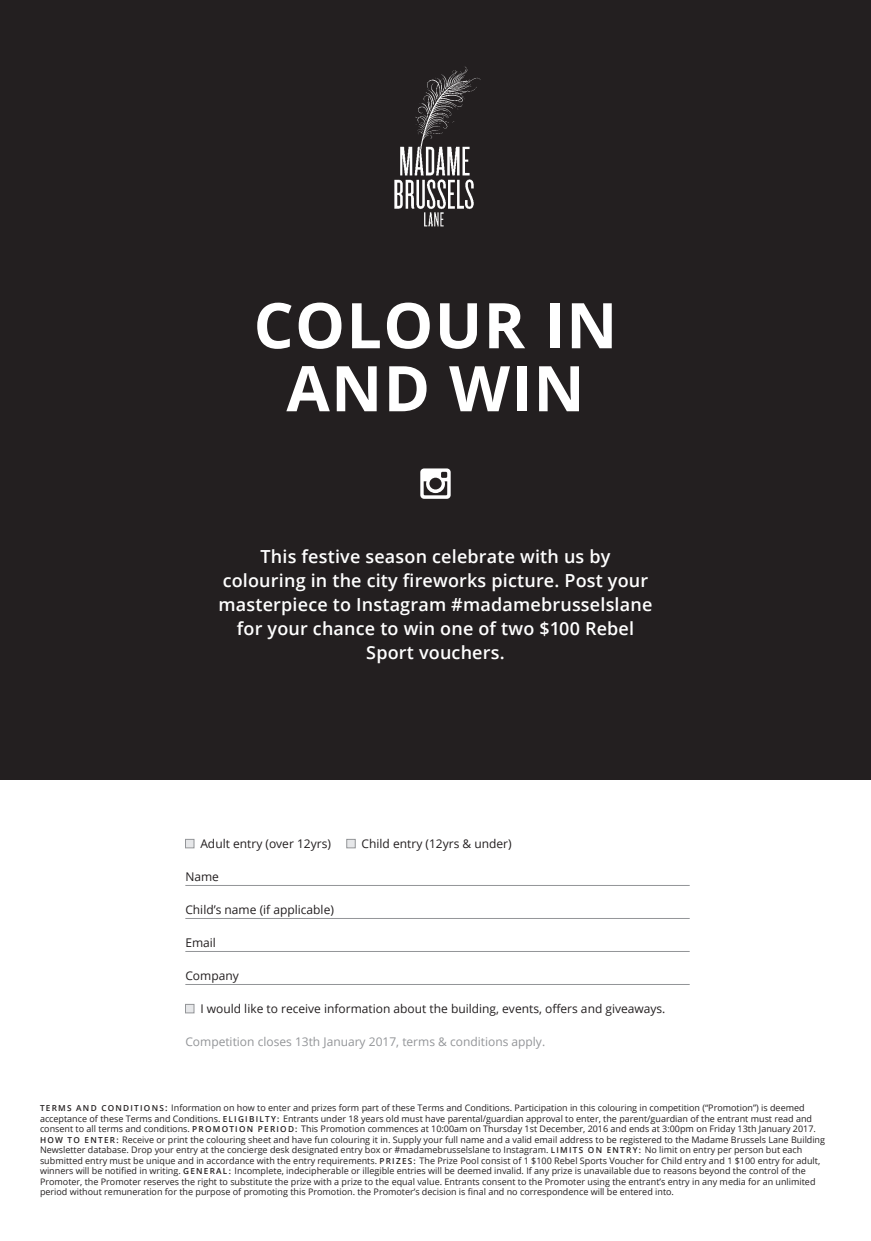
<style>
.page{position:relative;width:871px;height:1241px;background:#fff}
.page>*{position:absolute;margin:0;border:0;box-sizing:border-box;transform-origin:0 0}
.t1{font:700 63px/63px "Open Sans";letter-spacing:.02em;color:#fff;text-align:center}
.t2{font:600 18px/24px "Open Sans";letter-spacing:.01em;color:#fff;text-align:center}
.t3{font:12px "Open Sans";color:#231f20}
.t4{font:12px "Open Sans";color:#939598}
.t5{font:9px/10.5px "Open Sans";color:#231f20}
.s1{font-weight:600;font-size:8.25px}
.s2{font-weight:600}
</style>
<div class="page">
<div style="left:0;top:0;width:871px;height:780px;background:#231f20"></div>
<hr style="left:185px;top:885px;width:505px;height:1px;background:#939598">
<hr style="left:185px;top:918px;width:505px;height:1px;background:#939598">
<hr style="left:185px;top:951px;width:505px;height:1px;background:#939598">
<hr style="left:185px;top:984px;width:505px;height:1px;background:#939598">
<div style="left:185px;top:839px;width:9px;height:9px;background:#e6e7e9;border:1px solid #939598"></div>
<div style="left:347px;top:839px;width:8px;height:9px;background:#e6e7e9;border:1px solid #939598"></div>
<div style="left:185px;top:1004px;width:9px;height:9px;background:#e6e7e9;border:1px solid #939598"></div>
<svg style="left:420px;top:468px;width:31px;height:31px"></svg>
<img style="left:394px;top:66px;width:87px;height:161px">
<h1 class="t1" style="left:254px;top:292px;width:365px">COLOUR IN<br>AND WIN</h1>
<h2 class="t2" style="left:219px;top:544px;width:435px">This festive season celebrate with us by colouring in the city fireworks picture. Post your masterpiece to Instagram #madamebrusselslane for your chance to win one of two $100 Rebel Sport vouchers.</h2>
<h3 class="t3" style="left:200px;top:835px;width:132px">Adult entry (over 12yrs)</h3>
<h3 class="t3" style="left:362px;top:835px;width:152px">Child entry (12yrs &amp; under)</h3>
<h3 class="t3" style="left:185px;top:868px;width:35px">Name</h3>
<h3 class="t3" style="left:185px;top:901px;width:150px">Child’s name (if applicable)</h3>
<h3 class="t3" style="left:185px;top:934px;width:32px">Email</h3>
<h3 class="t3" style="left:185px;top:967px;width:55px">Company</h3>
<h3 class="t3" style="left:200px;top:1000px;width:467px">I would like to receive information about the building, events, offers and giveaways.</h3>
<h3 class="t4" style="left:185px;top:1033px;width:361px">Competition closes 13th January 2017, terms &amp; conditions apply.</h3>
<p class="t5" style="left:40px;top:1102px;width:787px"><span class="s1">TERMS AND CONDITIONS</span> <span class="s2">:</span> Information on how to enter and prizes form part of these Terms and Conditions. Participation in this colouring in competition (“Promotion”) is deemed acceptance of these Terms and Conditions. <span class="s1">ELIGIBILTY:</span> Entrants under 18 years old must have parental/guardian approval to enter, the parent/guardian of the entrant must read and consent to all terms and conditions. <span class="s1">PROMOTION PERIOD:</span> This Promotion commences at 10:00am on Thursday 1st December, 2016 and ends at 3:00pm on Friday 13th January 2017.<br><span class="s1">HOW TO ENTER:</span> Receive or print the colouring sheet and have fun colouring it in. Supply your full name and a valid email address to be registered to the Madame Brussels Lane Building Newsletter database. Drop your entry at the concierge desk designated entry box or #madamebrusselslane to Instagram. <span class="s1">LIMITS ON ENTRY:</span> No limit on entry per person but each submitted entry must be unique and in accordance with the entry requirements. <span class="s1">PRIZES:</span> The Prize Pool consist of 1 $100 Rebel Sports Voucher for Child entry and 1 $100 entry for adult, winners will be notified in writing. <span class="s1">GENERAL:</span> Incomplete, indecipherable or illegible entries will be deemed invalid. If any prize is unavailable due to reasons beyond the control of the Promoter, the Promoter reserves the right to substitute the prize with a prize to the equal value. Entrants consent to the Promoter using the entrant’s entry in any media for an unlimited period without remuneration for the purpose of promoting this Promotion. the Promoter’s decision is final and no correspondence will be entered into.</p>
</div>
